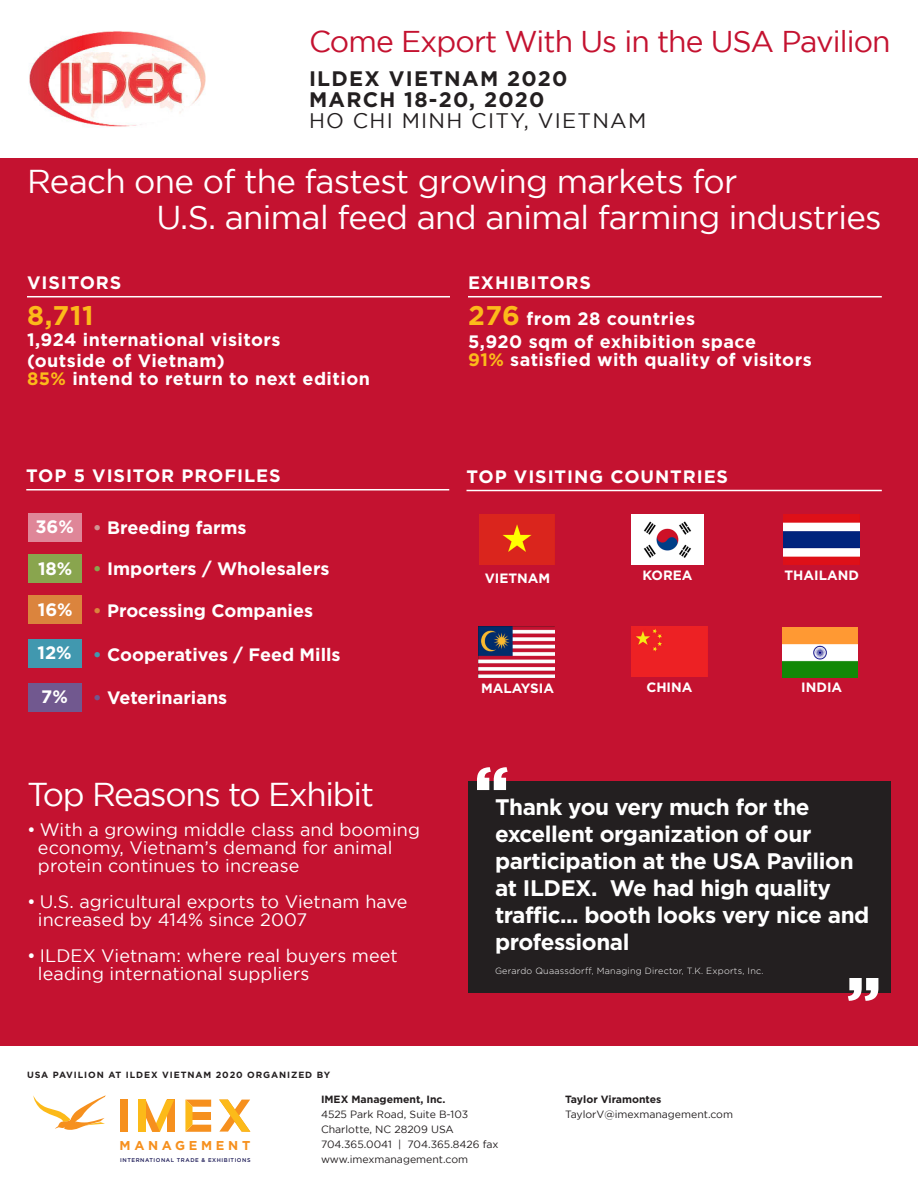
<style>
.page{position:relative;width:918px;height:1188px;background:#fff}
.page>*{position:absolute;margin:0;border:0;box-sizing:border-box;transform-origin:0 0}
.t1{font:33px/36px "Gotham";letter-spacing:-.02em;color:#fff}
.t2{font:33px "Gotham";letter-spacing:-.04em;color:#fff}
.t3{font:30px "Gotham";letter-spacing:-.03em;color:#c41230}
.t4{font:700 27px "Gotham";color:#fcba1a}
.t5{font:700 22.5px/27px "Gotham";letter-spacing:-.02em;color:#fff}
.t6{font:700 21px "Gotham";letter-spacing:.06em;color:#231f20}
.t7{font:21px "Gotham";letter-spacing:.06em;color:#231f20}
.t8{font:18px/18px "Gotham";letter-spacing:.005em;color:#fff}
.t9{font:700 18px/18px "Gotham";letter-spacing:.025em;color:#fff}
.t10{font:700 18px "Gotham";color:#fff}
.t11{font:700 18px "Gotham";letter-spacing:.05em;color:#fff}
.t12{font:700 13.5px "Gotham";color:#fff}
.t13{font:700 12.75px "Gotham";letter-spacing:.285em;color:#f6901e}
.t14{font:10.5px/15px "Gotham";color:#231f20}
.t15{font:300 9px "Gotham";letter-spacing:.025em;color:#fff}
.t16{font:700 9px "Gotham";letter-spacing:.1em;color:#231f20}
.t17{font:500 5.4px "Gotham";letter-spacing:.1em;color:#1c1a56}
.s1{color:#fcba1a}
.s2{color:#d19392}
.s3{color:#89a54e}
.s4{color:#db843d}
.s5{color:#4198af}
.s6{color:#71588f}
.s7{font-size:27px;color:#fcba1a}
.s8{font-weight:700}
</style>
<div class="page">
<div style="left:0;top:158px;width:918px;height:888px;background:#c41230"></div>
<hr style="left:468px;top:296px;width:414px;height:1px;background:#fff">
<hr style="left:27px;top:296px;width:423px;height:1px;background:#fff">
<div style="left:468px;top:781px;width:422px;height:212px;background:#231f20"></div>
<svg style="left:477px;top:767px;width:31px;height:23px"></svg>
<svg style="left:848px;top:978px;width:30px;height:23px"></svg>
<hr style="left:26px;top:489px;width:423px;height:1px;background:#fff">
<img style="left:29px;top:31px;width:177px;height:96px">
<div style="left:120px;top:1100px;width:7px;height:32px;background:#f6901e"></div>
<svg style="left:219px;top:1100px;width:31px;height:32px"></svg>
<svg style="left:185px;top:1100px;width:26px;height:32px"></svg>
<svg style="left:146px;top:1100px;width:28px;height:32px"></svg>
<div style="left:139px;top:1100px;width:7px;height:32px;background:#fcba19"></div>
<svg style="left:33px;top:1095px;width:73px;height:35px"></svg>
<hr style="left:466px;top:490px;width:416px;height:1px;background:#fff">
<div style="left:632px;top:626px;width:75px;height:51px;background:#ed2124"></div>
<img style="left:782px;top:627px;width:76px;height:50px">
<img style="left:479px;top:626px;width:76px;height:51px">
<img style="left:632px;top:514px;width:71px;height:51px">
<img style="left:784px;top:514px;width:76px;height:51px">
<img style="left:479px;top:514px;width:76px;height:51px">
<div style="left:28px;top:513px;width:54px;height:29px;background:#df8698"></div>
<div style="left:28px;top:555px;width:53px;height:28px;background:#89a54e"></div>
<div style="left:28px;top:596px;width:54px;height:28px;background:#db843d"></div>
<div style="left:28px;top:639px;width:54px;height:29px;background:#4198af"></div>
<div style="left:28px;top:683px;width:53px;height:29px;background:#71588f"></div>
<p class="t3" style="left:309px;top:25px;width:583px">Come Export With Us in the USA Pavilion</p>
<p class="t6" style="left:309px;top:66px;width:260px">ILDEX VIETNAM 2020</p>
<p class="t6" style="left:309px;top:87px;width:237px">MARCH 18-20, 2020</p>
<p class="t7" style="left:309px;top:109px;width:339px">HO CHI MINH CITY, VIETNAM</p>
<p class="t1" style="left:156px;top:163px;width:727px;text-indent:-129px">Reach one of the fastest growing markets for<br>U.S. animal feed and animal farming industries</p>
<p class="t11" style="left:27px;top:272px;width:96px">VISITORS</p>
<p class="t4" style="left:27px;top:300px;width:68px">8,711</p>
<p class="t9" style="left:27px;top:329px;width:255px;line-height:21px">1,924 international visitors (outside of Vietnam)</p>
<p class="t9" style="left:27px;top:369px;width:344px"><span class="s1">85%</span> intend to return to next edition</p>
<p class="t11" style="left:26px;top:465px;width:256px">TOP 5 VISITOR PROFILES</p>
<p class="t9" style="left:35px;top:518px;width:40px">36%</p>
<p class="t9" style="left:38px;top:559px;width:36px">18%</p>
<p class="t9" style="left:38px;top:600px;width:36px">16%</p>
<p class="t9" style="left:37px;top:643px;width:36px">12%</p>
<p class="t9" style="left:41px;top:687px;width:28px">7%</p>
<p class="t10" style="left:93px;top:518px;width:155px"><span class="s2">•</span> Breeding farms</p>
<p class="t10" style="left:93px;top:559px;width:238px"><span class="s3">•</span> Importers / Wholesalers</p>
<p class="t10" style="left:93px;top:600px;width:222px"><span class="s4">•</span> Processing Companies</p>
<p class="t10" style="left:93px;top:644px;width:249px"><span class="s5">•</span> Cooperatives / Feed Mills</p>
<p class="t10" style="left:93px;top:687px;width:136px"><span class="s6">•</span> Veterinarians</p>
<p class="t2" style="left:27px;top:776px;width:349px">Top Reasons to Exhibit</p>
<p class="t8" style="left:38px;top:821px;width:384px;text-indent:-11px">• With a growing middle class and booming economy, Vietnam’s demand for animal protein continues to increase</p>
<p class="t8" style="left:38px;top:893px;width:371px;text-indent:-11px">• U.S. agricultural exports to Vietnam have increased by 414% since 2007</p>
<p class="t8" style="left:38px;top:947px;width:361px;text-indent:-11px">• ILDEX Vietnam: where real buyers meet leading international suppliers</p>
<p class="t11" style="left:468px;top:272px;width:125px">EXHIBITORS</p>
<p class="t9" style="left:468px;top:309px;width:229px"><span class="s7">276</span> from 28 countries</p>
<p class="t9" style="left:468px;top:332px;width:345px">5,920 sqm of exhibition space<br><span class="s1">91%</span> satisfied with quality of visitors</p>
<p class="t11" style="left:466px;top:466px;width:263px">TOP VISITING COUNTRIES</p>
<p class="t12" style="left:485px;top:570px;width:67px">VIETNAM</p>
<p class="t12" style="left:642px;top:568px;width:52px">KOREA</p>
<p class="t12" style="left:785px;top:568px;width:76px">THAILAND</p>
<p class="t12" style="left:481px;top:681px;width:74px">MALAYSIA</p>
<p class="t12" style="left:646px;top:679px;width:48px">CHINA</p>
<p class="t12" style="left:801px;top:680px;width:42px">INDIA</p>
<p class="t5" style="left:495px;top:793px;width:376px">Thank you very much for the excellent organization of our participation at the USA Pavilion at ILDEX. We had high quality traffic... booth looks very nice and professional</p>
<p class="t15" style="left:495px;top:966px;width:270px">Gerardo Quaassdorff, Managing Director, T.K. Exports, Inc.</p>
<p class="t16" style="left:27px;top:1069px;width:305px">USA PAVILION AT ILDEX VIETNAM 2020 ORGANIZED BY</p>
<p class="t14" style="left:321px;top:1092px;width:179px"><span class="s8">IMEX Management, Inc.<br></span>4525 Park Road, Suite B-103<br>Charlotte, NC 28209 USA<br>704.365.0041 | 704.365.8426 fax</p>
<p class="t14" style="left:321px;top:1152px;width:149px">www.imexmanagement.com</p>
<p class="t13" style="left:120px;top:1137px;width:132px">MANAGEMENT</p>
<p class="t17" style="left:120px;top:1157px;width:132px">INTERNATIONAL TRADE &amp; EXHIBITIONS</p>
<p class="t14" style="left:565px;top:1092px;width:169px"><span class="s8">Taylor Viramontes<br></span>TaylorV@imexmanagement.com</p>
</div>
